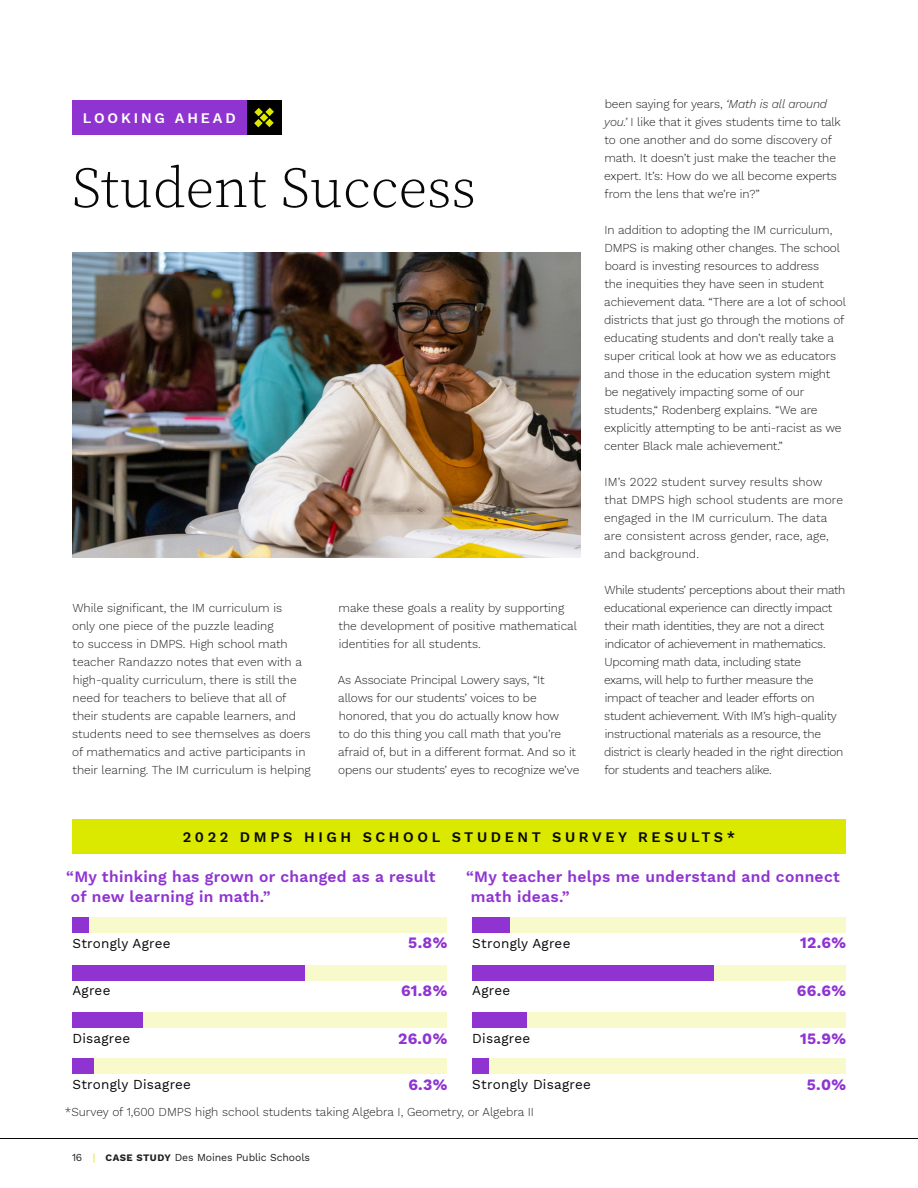
<style>
.page{position:relative;width:918px;height:1188px;background:#fff}
.page>*{position:absolute;margin:0;border:0;box-sizing:border-box;transform-origin:0 0}
.H_2{font:57px "Source Serif Variable";color:#080808}
.t1{font:600 15.6px/19.5px "Work Sans";letter-spacing:.02em;color:#8f33d1}
.t2{font:700 15.6px "Work Sans";letter-spacing:.02em;color:#8f33d1}
.t3{font:600 14.4px "Work Sans";letter-spacing:.25em;color:#080808}
.t4{font:600 14.4px "Work Sans";letter-spacing:.2em;color:#fff}
.t5{font:13.5px "Work Sans";letter-spacing:.02em;color:#080808}
.copy{font:300 12px/18px "Work Sans";letter-spacing:-.01em;color:#231f20}
.copy-2{font:300 12px/18px "Work Sans";letter-spacing:.01em;color:#231f20}
.t6{font:10.5px "Work Sans";letter-spacing:-.01em;color:#231f20}
.s1{font-style:italic}
.s2{color:#dbe800}
.s3{font-weight:700;font-size:9.75px}
</style>
<div class="page">
<hr style="left:0;top:1138px;width:918px;height:1px;background:#080808">
<div style="left:72px;top:100px;width:175px;height:35px;background:#8f33d1"></div>
<div style="left:247px;top:100px;width:35px;height:35px;background:#000"></div>
<svg style="left:254px;top:108px;width:20px;height:19px"></svg>
<img style="left:72px;top:252px;width:508px;height:306px">
<div style="left:72px;top:819px;width:774px;height:35px;background:#dbe800"></div>
<div style="left:72px;top:917px;width:375px;height:15px;background:#f8facc"></div>
<div style="left:72px;top:1058px;width:375px;height:16px;background:#f8facc"></div>
<div style="left:72px;top:965px;width:375px;height:15px;background:#f8facc"></div>
<div style="left:72px;top:1013px;width:375px;height:15px;background:#f8facc"></div>
<div style="left:72px;top:917px;width:17px;height:15px;background:#8f33d1"></div>
<div style="left:72px;top:1058px;width:22px;height:16px;background:#8f33d1"></div>
<div style="left:72px;top:965px;width:233px;height:15px;background:#8f33d1"></div>
<div style="left:72px;top:1013px;width:71px;height:15px;background:#8f33d1"></div>
<div style="left:472px;top:917px;width:374px;height:15px;background:#f8facc"></div>
<div style="left:472px;top:1058px;width:374px;height:16px;background:#f8facc"></div>
<div style="left:472px;top:965px;width:374px;height:15px;background:#f8facc"></div>
<div style="left:472px;top:1013px;width:374px;height:15px;background:#f8facc"></div>
<div style="left:472px;top:917px;width:38px;height:15px;background:#8f33d1"></div>
<div style="left:472px;top:1058px;width:17px;height:16px;background:#8f33d1"></div>
<div style="left:472px;top:965px;width:242px;height:15px;background:#8f33d1"></div>
<div style="left:472px;top:1013px;width:54px;height:15px;background:#8f33d1"></div>
<p class="t4" style="left:83px;top:107px;width:154px">LOOKING AHEAD</p>
<p class="H_2" style="left:72px;top:150px;width:405px">Student Success</p>
<p class="copy" style="left:72px;top:598px;width:240px">While significant, the IM curriculum is<br>only one piece of the puzzle leading<br>to success in DMPS. High school math teacher Randazzo notes that even with a high-quality curriculum, there is still the need for teachers to believe that all of their students are capable learners, and students need to see themselves as doers of mathematics and active participants in their learning. The IM curriculum is helping</p>
<p class="copy" style="left:338px;top:598px;width:240px">make these goals a reality by supporting the development of positive mathematical identities for all students.</p>
<p class="copy" style="left:338px;top:670px;width:243px">As Associate Principal Lowery says, “It allows for our students’ voices to be honored, that you do actually know how<br>to do this thing you call math that you’re afraid of, but in a different format. And so it opens our students’ eyes to recognize we’ve</p>
<p class="copy" style="left:604px;top:94px;width:238px">been saying for years, <span class="s1">‘Math is all around you.’</span> I like that it gives students time to talk to one another and do some discovery of math. It doesn’t just make the teacher the expert. It’s: How do we all become experts from the lens that we’re in?”</p>
<p class="copy" style="left:604px;top:220px;width:244px">In addition to adopting the IM curriculum, DMPS is making other changes. The school board is investing resources to address<br>the inequities they have seen in student achievement data. “There are a lot of school districts that just go through the motions of educating students and don’t really take a super critical look at how we as educators and those in the education system might be negatively impacting some of our students,“ Rodenberg explains. “We are explicitly attempting to be anti-racist as we center Black male achievement.”</p>
<p class="copy-2" style="left:604px;top:472px;width:240px">IM’s 2022 student survey results show that DMPS high school students are more engaged in the IM curriculum. The data are consistent across gender, race, age, and background.</p>
<p class="copy" style="left:604px;top:580px;width:243px">While students’ perceptions about their math educational experience can directly impact their math identities, they are not a direct indicator of achievement in mathematics.<br>Upcoming math data, including state<br>exams, will help to further measure the impact of teacher and leader efforts on student achievement. With IM’s high-quality instructional materials as a resource, the district is clearly headed in the right direction for students and teachers alike.</p>
<p class="t3" style="left:183px;top:826px;width:554px">2022 DMPS HIGH SCHOOL STUDENT SURVEY RESULTS*</p>
<p class="t1" style="left:71px;top:867px;width:366px;text-indent:-5px">“My thinking has grown or changed as a result of new learning in math.”</p>
<p class="t5" style="left:72px;top:933px;width:100px">Strongly Agree</p>
<p class="t2" style="left:408px;top:931px;width:40px">5.8%</p>
<p class="t1" style="left:471px;top:867px;width:370px;text-indent:-5px">“My teacher helps me understand and connect math ideas.”</p>
<p class="t5" style="left:472px;top:933px;width:100px">Strongly Agree</p>
<p class="t2" style="left:800px;top:931px;width:47px">12.6%</p>
<p class="t5" style="left:72px;top:981px;width:40px">Agree</p>
<p class="t2" style="left:401px;top:979px;width:48px">61.8%</p>
<p class="t5" style="left:72px;top:1028px;width:59px">Disagree</p>
<p class="t2" style="left:398px;top:1027px;width:51px">26.0%</p>
<p class="t5" style="left:472px;top:981px;width:40px">Agree</p>
<p class="t2" style="left:797px;top:979px;width:51px">66.6%</p>
<p class="t5" style="left:472px;top:1028px;width:59px">Disagree</p>
<p class="t2" style="left:800px;top:1027px;width:47px">15.9%</p>
<p class="t2" style="left:408px;top:1073px;width:40px">6.3%</p>
<p class="t5" style="left:472px;top:1074px;width:120px">Strongly Disagree</p>
<p class="t2" style="left:807px;top:1073px;width:41px">5.0%</p>
<p class="t5" style="left:72px;top:1074px;width:120px">Strongly Disagree</p>
<p class="copy" style="left:65px;top:1102px;width:471px">*Survey of 1,600 DMPS high school students taking Algebra I, Geometry, or Algebra II</p>
<p class="t6" style="left:72px;top:1149px;width:240px">16 <span class="s2">|</span> <span class="s3">CASE STUDY</span> Des Moines Public Schools</p>
</div>
